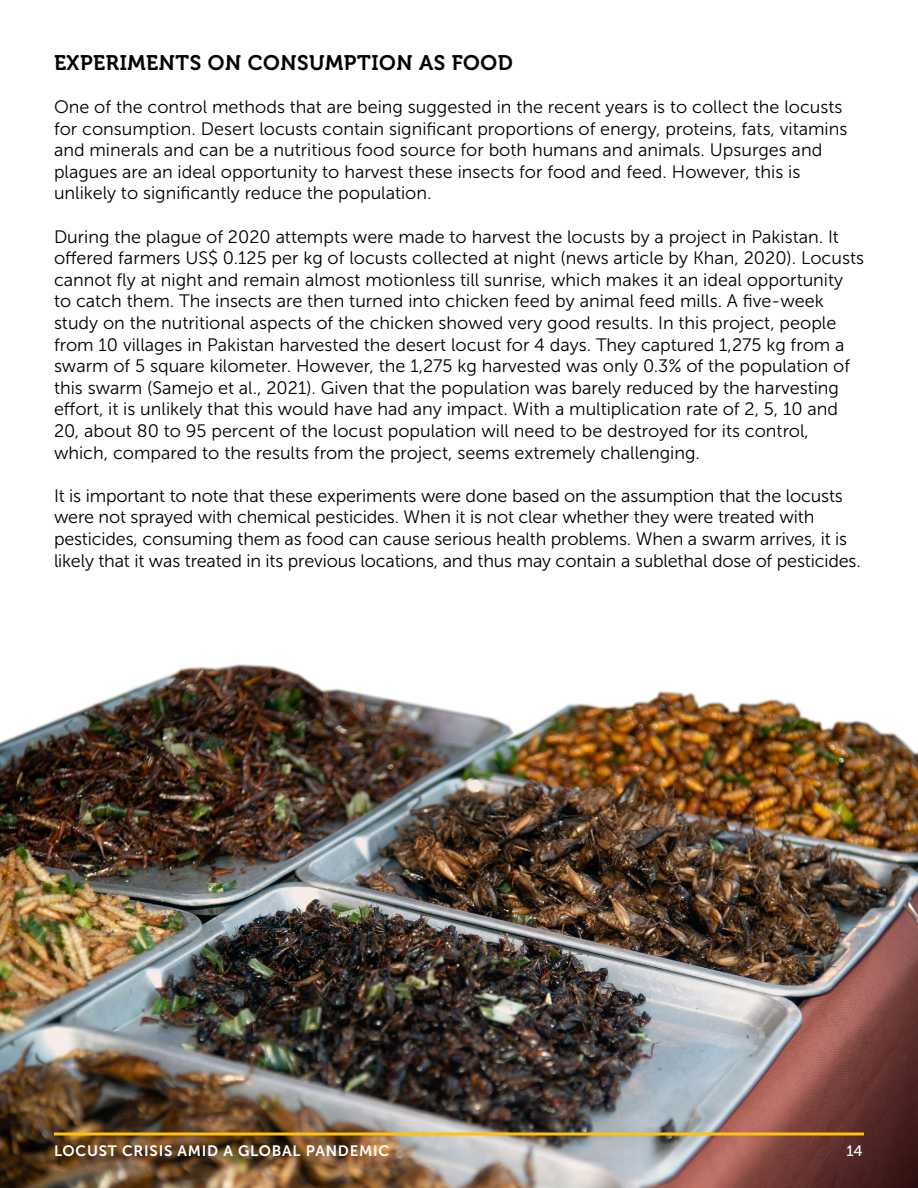
<style>
.page{position:relative;width:918px;height:1188px;background:#fff}
.page>*{position:absolute;margin:0;border:0;box-sizing:border-box;transform-origin:0 0}
.t1{font:21px "Museo 700";letter-spacing:.025em;color:#000}
.t2{font:18px/21.6px "Museo Sans 300";color:#000}
.t3{font:15px "Museo Sans 700";letter-spacing:.05em;color:#fff}
.t4{font:15px "Museo Sans 500";color:#fff}
</style>
<div class="page">
<img style="left:0;top:664px;width:918px;height:524px">
<svg style="left:54px;top:1132px;width:810px;height:4px;fill:#f8c20e"></svg>
<p class="t1" style="left:54px;top:51px;width:460px">EXPERIMENTS ON CONSUMPTION AS FOOD</p>
<p class="t2" style="left:54px;top:96px;width:795px">One of the control methods that are being suggested in the recent years is to collect the locusts for consumption. Desert locusts contain significant proportions of energy, proteins, fats, vitamins and minerals and can be a nutritious food source for both humans and animals. Upsurges and plagues are an ideal opportunity to harvest these insects for food and feed. However, this is unlikely to significantly reduce the population.</p>
<p class="t2" style="left:54px;top:226px;width:812px">During the plague of 2020 attempts were made to harvest the locusts by a project in Pakistan. It offered farmers US$ 0.125 per kg of locusts collected at night (news article by Khan, 2020). Locusts cannot fly at night and remain almost motionless till sunrise, which makes it an ideal opportunity to catch them. The insects are then turned into chicken feed by animal feed mills. A five-week study on the nutritional aspects of the chicken showed very good results. In this project, people from 10 villages in Pakistan harvested the desert locust for 4 days. They captured 1,275 kg from a swarm of 5 square kilometer. However, the 1,275 kg harvested was only 0.3% of the population of this swarm (Samejo et al., 2021). Given that the population was barely reduced by the harvesting effort, it is unlikely that this would have had any impact. With a multiplication rate of 2, 5, 10 and 20, about 80 to 95 percent of the locust population will need to be destroyed for its control, which, compared to the results from the project, seems extremely challenging.</p>
<p class="t2" style="left:54px;top:485px;width:808px">It is important to note that these experiments were done based on the assumption that the locusts were not sprayed with chemical pesticides. When it is not clear whether they were treated with pesticides, consuming them as food can cause serious health problems. When a swarm arrives, it is likely that it was treated in its previous locations, and thus may contain a sublethal dose of pesticides.</p>
<p class="t3" style="left:54px;top:1142px;width:337px">LOCUST CRISIS AMID A GLOBAL PANDEMIC</p>
<p class="t4" style="left:847px;top:1142px;width:18px">14</p>
</div>
